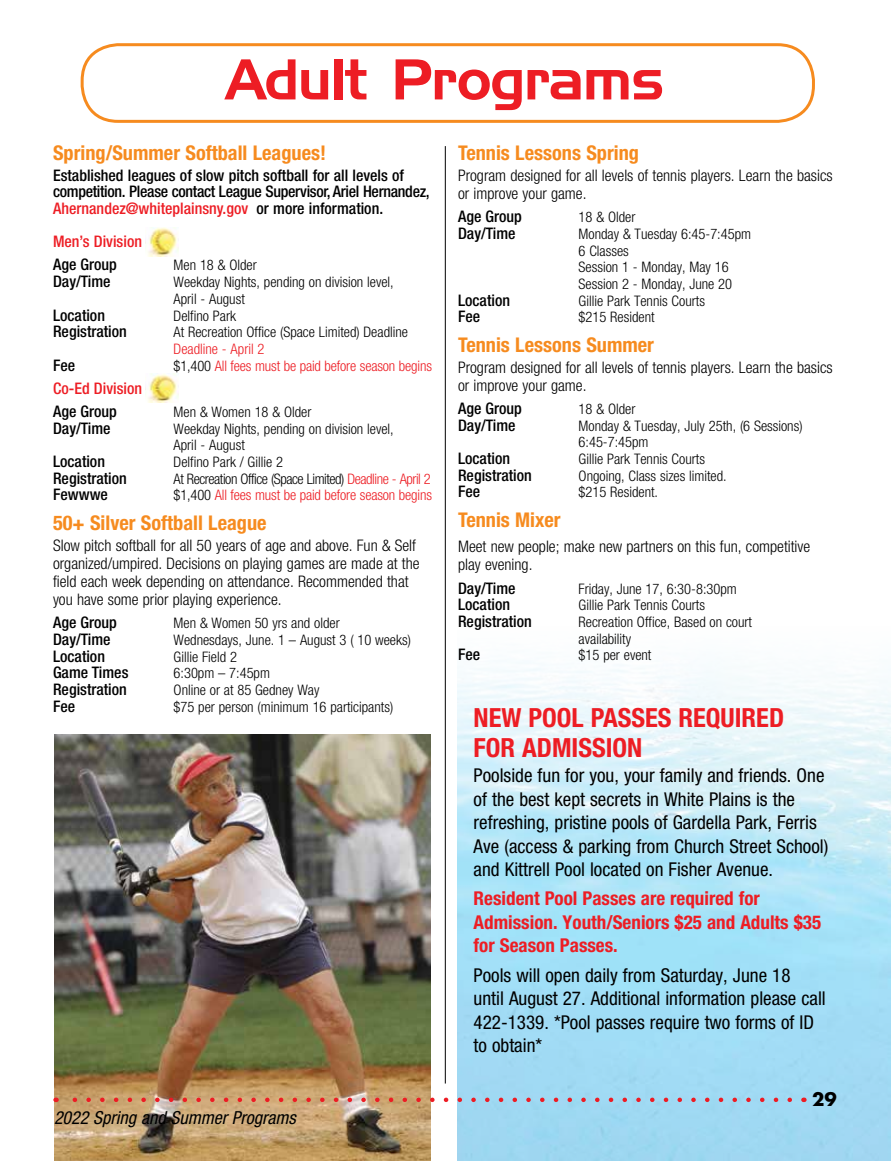
<style>
.page{position:relative;width:891px;height:1161px;background:#fff}
.page>*{position:absolute;margin:0;border:0;box-sizing:border-box;transform-origin:0 0}
.t1{font:55.8px "Handel Gothic BT";letter-spacing:-.015em;color:#ed1d24}
.t2{font:700 condensed 26.4px/29.4px "Helvetica Neue";color:#ed1d24}
.t3{font:700 condensed 20.25px "Helvetica Neue";color:#f68b1f}
.t4{font:condensed 19.05px/23.5px "Helvetica Neue";color:#000}
.t5{font:700 condensed 19.05px/23.5px "Helvetica Neue";color:#ed1d24}
.t6{font:italic condensed 18px "Helvetica Neue";color:#000}
.t7{font:700 18px "Futura";color:#000}
.t8{font:300 condensed 15.9px/18.1px "Helvetica Neue";color:#000}
.t9{font:500 condensed 15.9px/16.6px "Helvetica Neue";color:#000}
.t10{font:500 condensed 15.9px "Helvetica Neue";color:#ed1d24}
.t11{font:300 condensed 14.55px/16.6px "Helvetica Neue";color:#000}
.t12{font:300 condensed 14.55px "Helvetica Neue";letter-spacing:-.01em;color:#ed1d24}
.t13{font:300 condensed 14.55px "Helvetica Neue";letter-spacing:-.03em;color:#000}
.s1{color:#ed1d24}
.s2{color:#000}
</style>
<div class="page">
<img style="left:54px;top:735px;width:377px;height:426px">
<img style="left:458px;top:668px;width:433px;height:493px">
<svg style="left:56px;top:1098px;width:734px;height:4px;background:#c7948e"></svg>
<img style="left:148px;top:374px;width:31px;height:28px">
<img style="left:148px;top:227px;width:31px;height:29px">
<hr style="left:445px;top:146px;width:1px;height:938px;background:#000">
<div style="left:81px;top:43px;width:734px;height:80px;border:3px solid #f68b1f;border-radius:36px"></div>
<h1 class="t1" style="left:226px;top:46px;width:440px">Adult Programs</h1>
<h3 class="t3" style="left:53px;top:141px;width:275px">Spring/Summer Softball Leagues!</h3>
<p class="t9" style="left:53px;top:166px;width:378px">Established leagues of slow pitch softball for all levels of competition. Please contact League Supervisor, Ariel Hernandez,<br><span class="s1">Ahernandez@whiteplainsny.gov</span> or more information.</p>
<p class="t10" style="left:53px;top:232px;width:90px">Men’s Division</p>
<p class="t9" style="left:53px;top:256px;width:65px">Age Group</p>
<p class="t11" style="left:174px;top:257px;width:85px">Men 18 &amp; Older</p>
<p class="t9" style="left:53px;top:273px;width:59px">Day/Time</p>
<p class="t11" style="left:174px;top:274px;width:222px">Weekday Nights, pending on division level,<br>April - August</p>
<p class="t9" style="left:53px;top:306px;width:53px">Location</p>
<p class="t11" style="left:174px;top:307px;width:64px">Delfino Park</p>
<p class="t9" style="left:53px;top:323px;width:75px">Registration</p>
<p class="t11" style="left:174px;top:324px;width:236px">At Recreation Office (Space Limited) Deadline</p>
<p class="t12" style="left:174px;top:340px;width:92px">Deadline - April 2</p>
<p class="t9" style="left:53px;top:356px;width:24px">Fee</p>
<p class="t12" style="left:174px;top:357px;width:260px"><span class="s2">$1,400</span> All fees must be paid before season begins</p>
<p class="t10" style="left:53px;top:379px;width:91px">Co-Ed Division</p>
<p class="t9" style="left:53px;top:403px;width:65px">Age Group</p>
<p class="t11" style="left:174px;top:403px;width:139px">Men &amp; Women 18 &amp; Older</p>
<p class="t9" style="left:53px;top:420px;width:59px">Day/Time</p>
<p class="t11" style="left:174px;top:420px;width:222px">Weekday Nights, pending on division level,<br>April - August</p>
<p class="t9" style="left:53px;top:453px;width:53px">Location</p>
<p class="t11" style="left:174px;top:453px;width:111px">Delfino Park / Gillie 2</p>
<p class="t9" style="left:53px;top:470px;width:75px">Registration</p>
<p class="t13" style="left:174px;top:470px;width:259px">At Recreation Office (Space Limited) <span class="s1">Deadline - April 2</span></p>
<p class="t9" style="left:53px;top:486px;width:56px">Fewwwe</p>
<p class="t12" style="left:174px;top:487px;width:260px"><span class="s2">$1,400</span> All fees must be paid before season begins</p>
<h3 class="t3" style="left:53px;top:511px;width:215px">50+ Silver Softball League</h3>
<p class="t8" style="left:53px;top:536px;width:368px">Slow pitch softball for all 50 years of age and above. Fun &amp; Self organized/umpired. Decisions on playing games are made at the field each week depending on attendance. Recommended that you have some prior playing experience.</p>
<p class="t9" style="left:53px;top:614px;width:65px">Age Group</p>
<p class="t11" style="left:174px;top:615px;width:168px">Men &amp; Women 50 yrs and older</p>
<p class="t9" style="left:53px;top:631px;width:59px">Day/Time</p>
<p class="t11" style="left:174px;top:631px;width:239px">Wednesdays, June. 1 – August 3 ( 10 weeks)</p>
<p class="t9" style="left:53px;top:647px;width:53px">Location</p>
<p class="t11" style="left:174px;top:648px;width:65px">Gillie Field 2</p>
<p class="t9" style="left:53px;top:664px;width:77px">Game Times</p>
<p class="t11" style="left:174px;top:665px;width:98px">6:30pm – 7:45pm</p>
<p class="t9" style="left:53px;top:681px;width:75px">Registration</p>
<p class="t11" style="left:174px;top:681px;width:147px">Online or at 85 Gedney Way</p>
<p class="t9" style="left:53px;top:698px;width:24px">Fee</p>
<p class="t11" style="left:174px;top:698px;width:221px">$75 per person (minimum 16 participants)</p>
<p class="t6" style="left:54px;top:1107px;width:243px">2022 Spring and Summer Programs</p>
<h3 class="t3" style="left:458px;top:141px;width:182px">Tennis Lessons Spring</h3>
<p class="t8" style="left:458px;top:166px;width:376px">Program designed for all levels of tennis players. Learn the basics or improve your game.</p>
<p class="t9" style="left:458px;top:208px;width:65px">Age Group</p>
<p class="t11" style="left:579px;top:209px;width:58px">18 &amp; Older</p>
<p class="t9" style="left:458px;top:225px;width:59px">Day/Time</p>
<p class="t11" style="left:579px;top:225px;width:174px">Monday &amp; Tuesday 6:45-7:45pm<br>6 Classes<br>Session 1 - Monday, May 16<br>Session 2 - Monday, June 20</p>
<p class="t9" style="left:458px;top:292px;width:53px">Location</p>
<p class="t11" style="left:579px;top:292px;width:128px">Gillie Park Tennis Courts</p>
<p class="t9" style="left:458px;top:308px;width:24px">Fee</p>
<p class="t11" style="left:579px;top:309px;width:77px">$215 Resident</p>
<h3 class="t3" style="left:458px;top:333px;width:197px">Tennis Lessons Summer</h3>
<p class="t8" style="left:458px;top:358px;width:376px">Program designed for all levels of tennis players. Learn the basics or improve your game.</p>
<p class="t9" style="left:458px;top:400px;width:65px">Age Group</p>
<p class="t11" style="left:579px;top:400px;width:58px">18 &amp; Older</p>
<p class="t9" style="left:458px;top:416px;width:59px">Day/Time</p>
<p class="t11" style="left:579px;top:417px;width:225px">Monday &amp; Tuesday, July 25th, (6 Sessions)<br>6:45-7:45pm</p>
<p class="t9" style="left:458px;top:450px;width:53px">Location</p>
<p class="t11" style="left:579px;top:450px;width:128px">Gillie Park Tennis Courts</p>
<p class="t9" style="left:458px;top:467px;width:75px">Registration</p>
<p class="t11" style="left:579px;top:467px;width:150px">Ongoing, Class sizes limited.</p>
<p class="t9" style="left:458px;top:483px;width:24px">Fee</p>
<p class="t11" style="left:579px;top:484px;width:81px">$215 Resident.</p>
<h3 class="t3" style="left:458px;top:508px;width:104px">Tennis Mixer</h3>
<p class="t8" style="left:458px;top:537px;width:354px">Meet new people; make new partners on this fun, competitive play evening.</p>
<p class="t9" style="left:458px;top:579px;width:59px">Day/Time</p>
<p class="t11" style="left:579px;top:580px;width:160px">Friday, June 17, 6:30-8:30pm</p>
<p class="t9" style="left:458px;top:596px;width:53px">Location</p>
<p class="t11" style="left:579px;top:597px;width:128px">Gillie Park Tennis Courts</p>
<p class="t9" style="left:458px;top:613px;width:75px">Registration</p>
<p class="t11" style="left:579px;top:613px;width:175px">Recreation Office, Based on court availability</p>
<p class="t9" style="left:458px;top:646px;width:24px">Fee</p>
<p class="t11" style="left:579px;top:647px;width:74px">$15 per event</p>
<h2 class="t2" style="left:474px;top:703px;width:312px">NEW POOL PASSES REQUIRED<br>FOR ADMISSION</h2>
<p class="t4" style="left:474px;top:764px;width:356px">Poolside fun for you, your family and friends. One of the best kept secrets in White Plains is the refreshing, pristine pools of Gardella Park, Ferris Ave (access &amp; parking from Church Street School) and Kittrell Pool located on Fisher Avenue.</p>
<h3 class="t5" style="left:474px;top:887px;width:349px">Resident Pool Passes are required for<br>Admission. Youth/Seniors $25 and Adults $35 for Season Passes.</h3>
<h3 class="t4" style="left:474px;top:963px;width:354px">Pools will open daily from Saturday, June 18<br>until August 27. Additional information please call 422-1339. *Pool passes require two forms of ID to obtain*</h3>
<p class="t7" style="left:812px;top:1086px;width:26px">29</p>
</div>
